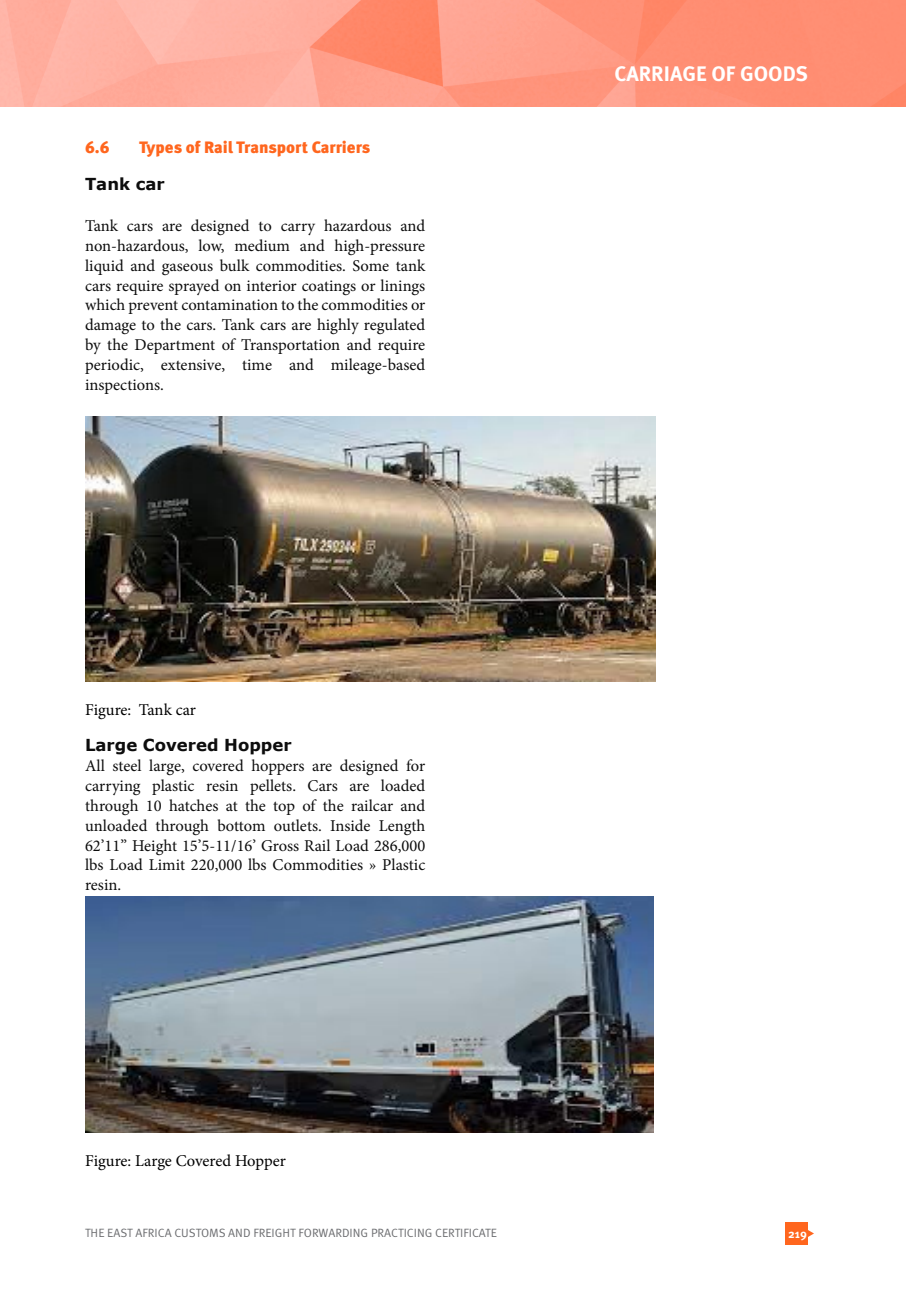
<style>
.page{position:relative;width:906px;height:1289px;background:#fff}
.page>*{position:absolute;margin:0;border:0;box-sizing:border-box;transform-origin:0 0}
.t1{font:700 21px "Meta Pro";color:#fff}
.t2{font:16.5px/19.8px "Minion Pro";color:#0d0d0d;text-align:justify}
.t3{font:16.5px "Minion Pro";color:#000}
.t4{font:900 16.5px "Meta Pro";letter-spacing:-.005em;color:#ff661e}
.t5{font:700 16.5px "Verdana";color:#0d0d0d}
.t6{font:12px "Meta Pro";color:#6c6d70}
.t7{font:700 12px "Meta Pro";color:#fff}
</style>
<div class="page">
<img style="left:1px;top:0;width:905px;height:106px">
<div style="left:785px;top:1221px;width:23px;height:23px;background:#ff661e"></div>
<svg style="left:808px;top:1230px;width:6px;height:7px"></svg>
<hr style="left:0;top:0;width:1px;height:106px;background:#ff661e">
<img style="left:85px;top:417px;width:570px;height:264px">
<img style="left:85px;top:896px;width:568px;height:236px">
<p class="t4" style="left:85px;top:137px;width:26px">6.6</p>
<p class="t4" style="left:139px;top:137px;width:233px">Types of Rail Transport Carriers</p>
<p class="t5" style="left:85px;top:173px;width:81px">Tank car</p>
<p class="t2" style="left:85px;top:216px;width:342px">Tank cars are designed to carry hazardous and non-hazardous, low, medium and high-pressure liquid and gaseous bulk commodities. Some tank cars require sprayed on interior coatings or linings which prevent contamination to the commodities or damage to the cars. Tank cars are highly regulated by the Department of Transportation and require periodic, extensive, time and mileage-based inspections.</p>
<p class="t1" style="left:614px;top:60px;width:195px">CARRIAGE OF GOODS</p>
<p class="t3" style="left:85px;top:698px;width:112px">Figure: Tank car</p>
<p class="t5" style="left:85px;top:733px;width:208px">Large Covered Hopper</p>
<p class="t2" style="left:85px;top:756px;width:342px">All steel large, covered hoppers are designed for carrying plastic resin pellets. Cars are loaded through 10 hatches at the top of the railcar and unloaded through bottom outlets. Inside Length 62’11” Height 15’5-11/16’ Gross Rail Load 286,000 lbs Load Limit 220,000 lbs Commodities » Plastic resin.</p>
<p class="t3" style="left:85px;top:1149px;width:202px">Figure: Large Covered Hopper</p>
<p class="t6" style="left:85px;top:1224px;width:413px">THE EAST AFRICA CUSTOMS AND FREIGHT FORWARDING PRACTICING CERTIFICATE</p>
<p class="t7" style="left:788px;top:1226px;width:20px">219</p>
</div>
